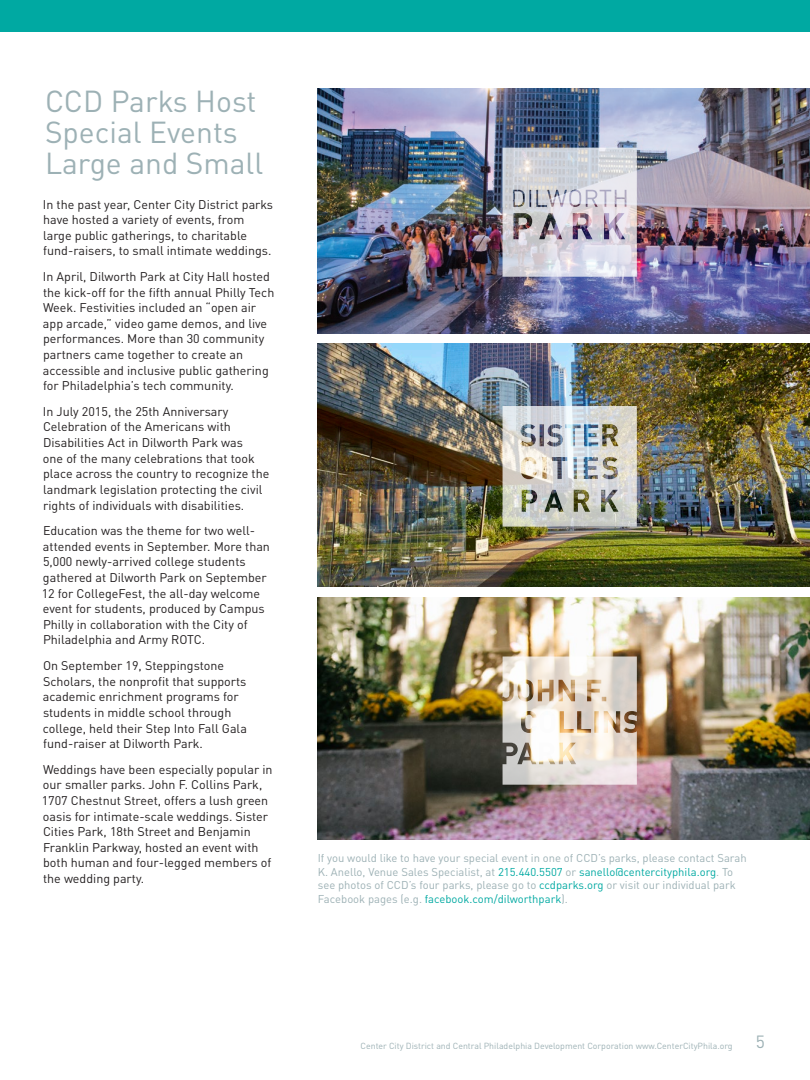
<style>
.page{position:relative;width:810px;height:1080px;background:#fff}
.page>*{position:absolute;margin:0;border:0;box-sizing:border-box;transform-origin:0 0}
.t1{font:30px/31.4px "DINOT";color:#9db1b5}
.t2{font:17.5px "DINOT";color:#9db1b5}
.Body{font:12.5px/15.6px "DINOT";color:#231f20}
.Captions{font:11.25px/13.5px "DINOT";color:#9db1b5}
.t3{font:8.75px "DINOT";color:#9db1b5}
.s1{color:#00a9a2}
</style>
<div class="page">
<div style="left:0;top:0;width:810px;height:32px;background:#00a9a2"></div>
<img style="left:318px;top:597px;width:492px;height:243px">
<img style="left:318px;top:89px;width:492px;height:244px">
<img style="left:318px;top:343px;width:492px;height:243px">
<svg style="left:503px;top:148px;width:134px;height:129px;background:#ceccd5"></svg>
<svg style="left:503px;top:657px;width:134px;height:128px"></svg>
<img style="left:503px;top:406px;width:134px;height:121px">
<p class="t1" style="left:45px;top:84px;width:220px">CCD Parks Host<br>Special Events<br>Large and Small</p>
<p class="Body" style="left:43px;top:196px;width:232px">In the past year, Center City District parks have hosted a variety of events, from large public gatherings, to charitable fund-raisers, to small intimate weddings.</p>
<p class="Body" style="left:43px;top:268px;width:233px">In April, Dilworth Park at City Hall hosted the kick-off for the fifth annual Philly Tech Week. Festivities included an “open air app arcade,” video game demos, and live performances. More than 30 community partners came together to create an accessible and inclusive public gathering for Philadelphia’s tech community.</p>
<p class="Body" style="left:43px;top:403px;width:228px">In July 2015, the 25th Anniversary Celebration of the Americans with Disabilities Act in Dilworth Park was<br>one of the many celebrations that took place across the country to recognize the landmark legislation protecting the civil rights of individuals with disabilities.</p>
<p class="Body" style="left:42px;top:523px;width:230px">Education was the theme for two well&shy;attended events in September. More than 5,000 newly-arrived college students gathered at Dilworth Park on September 12 for CollegeFest, the all-day welcome event for students, produced by Campus Philly in collaboration with the City of Philadelphia and Army ROTC.</p>
<p class="Body" style="left:43px;top:657px;width:205px">On September 19, Steppingstone Scholars, the nonprofit that supports academic enrichment programs for students in middle school through college, held their Step Into Fall Gala fund-raiser at Dilworth Park.</p>
<p class="Body" style="left:42px;top:761px;width:232px">Weddings have been especially popular in our smaller parks. John F. Collins Park, 1707 Chestnut Street, offers a lush green oasis for intimate-scale weddings. Sister Cities Park, 18th Street and Benjamin Franklin Parkway, hosted an event with both human and four-legged members of the wedding party.</p>
<p class="Captions" style="left:318px;top:851px;width:431px">If you would like to have your special event in one of CCD’s parks, please contact Sarah K. Anello, Venue Sales Specialist, at <span class="s1">215.440.5507</span> or <span class="s1">sanello@centercityphila.org</span>. To see photos of CCD’s four parks, please go to <span class="s1">ccdparks.org</span> or visit our individual park Facebook pages (e.g. <span class="s1">facebook.com/dilworthpark</span>).</p>
<p class="t3" style="left:361px;top:1040px;width:374px">Center City District and Central Philadelphia Development Corporation www.CenterCityPhila.org</p>
<p class="t2" style="left:756px;top:1031px;width:11px">5</p>
</div>
